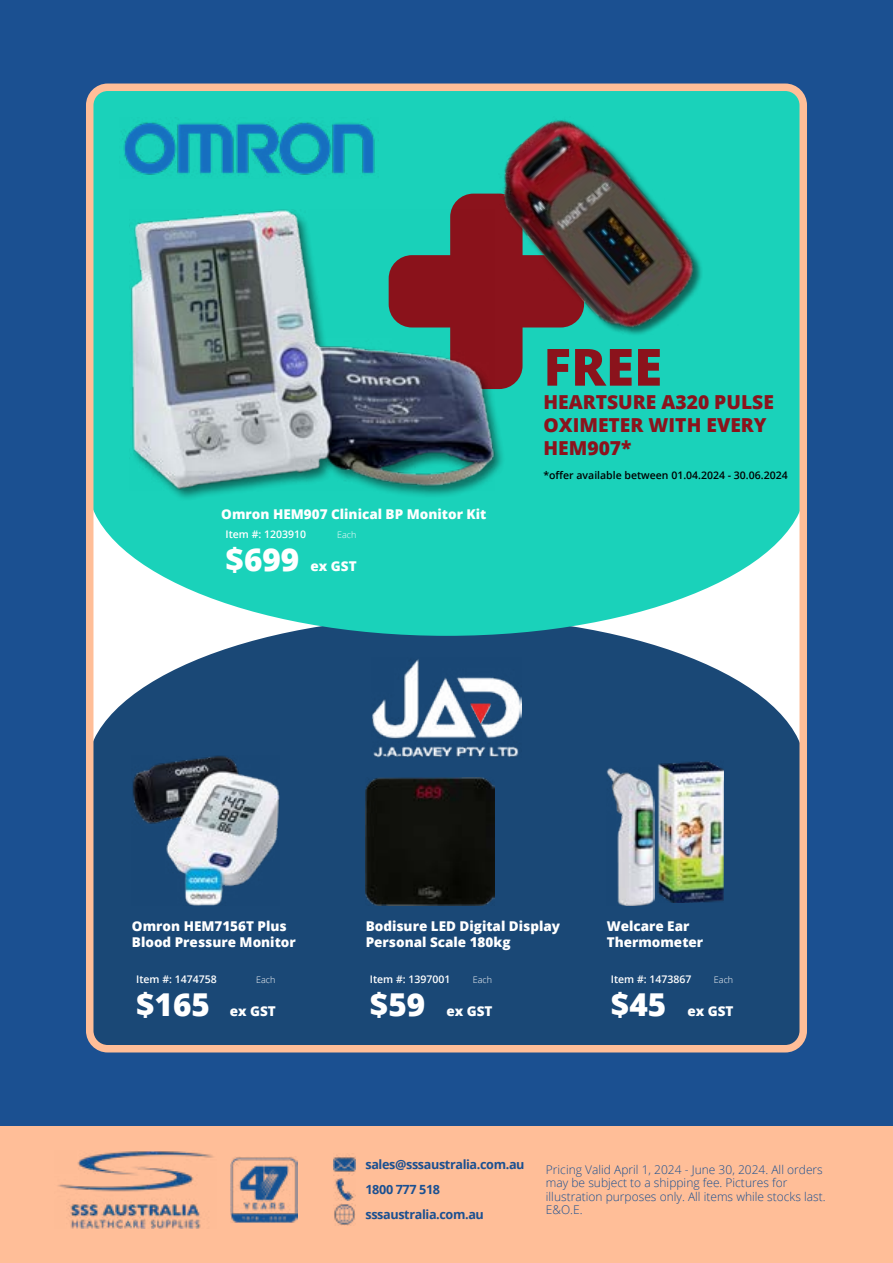
<style>
.page{position:relative;width:893px;height:1263px;background:#1b5091}
.page>*{position:absolute;margin:0;border:0;box-sizing:border-box;transform-origin:0 0}
.t1{font:800 51.3px "Open Sans";color:#8b131c}
.t2{font:800 31.5px "Open Sans";color:#fff}
.t3{font:800 19.2px/23.1px "Open Sans";color:#8b131c}
.t4{font:800 13.5px/16.2px "Open Sans";color:#fff}
.t5{font:700 12.6px/25px "Open Sans";letter-spacing:-.03em;color:#1b5091}
.t6{font:300 12px/13.5px "Open Sans";color:#1b5091}
.t7{font:600 10.5px "Open Sans";color:#fff}
.t8{font:600 10.5px "Open Sans";color:#000}
.t9{font:300 9px "Open Sans";color:#fff}
</style>
<div class="page">
<div style="left:0;top:1127px;width:893px;height:136px;background:#ffbe98"></div>
<img style="left:335px;top:1178px;width:19px;height:22px">
<img style="left:334px;top:1203px;width:21px;height:22px">
<img style="left:333px;top:1155px;width:22px;height:19px">
<img style="left:58px;top:1151px;width:156px;height:77px">
<img style="left:230px;top:1157px;width:68px;height:65px">
<div style="left:95px;top:636px;width:703px;height:407px;background:#1a4876"></div>
<svg style="left:95px;top:93px;width:703px;height:543px;background:#32d5c0"></svg>
<div style="left:86px;top:84px;width:721px;height:968px;border:8px solid #ffbe98;border-radius:18px"></div>
<img style="left:119px;top:117px;width:259px;height:62px">
<img style="left:658px;top:761px;width:66px;height:141px">
<img style="left:607px;top:768px;width:47px;height:138px">
<div style="left:450px;top:194px;width:73px;height:195px;background:#8b131c;border-radius:23px"></div>
<img style="left:478px;top:103px;width:233px;height:243px">
<div style="left:129px;top:209px;width:377px;height:294px;background:#000;opacity:.5"></div>
<img style="left:130px;top:210px;width:364px;height:280px">
<img style="left:366px;top:777px;width:128px;height:129px">
<img style="left:371px;top:657px;width:151px;height:100px">
<img style="left:470px;top:703px;width:21px;height:21px">
<img style="left:132px;top:755px;width:148px;height:151px">
<h1 class="t1" style="left:543px;top:328px;width:120px">FREE</h1>
<h3 class="t3" style="left:543px;top:389px;width:232px">HEARTSURE A320 PULSE<br>OXIMETER WITH EVERY<br>HEM907*</h3>
<p class="t4" style="left:221px;top:505px;width:267px">Omron HEM907 Clinical BP Monitor Kit</p>
<p class="t7" style="left:226px;top:527px;width:82px">Item #: 1203910</p>
<p class="t9" style="left:337px;top:529px;width:21px">Each</p>
<h2 class="t2" style="left:226px;top:535px;width:75px">$699</h2>
<p class="t4" style="left:311px;top:557px;width:48px">ex GST</p>
<p class="t8" style="left:543px;top:467px;width:246px">*offer available between 01.04.2024 - 30.06.2024</p>
<p class="t4" style="left:132px;top:917px;width:165px">Omron HEM7156T Plus<br>Blood Pressure Monitor</p>
<p class="t7" style="left:136px;top:972px;width:82px">Item #: 1474758</p>
<p class="t9" style="left:256px;top:974px;width:21px">Each</p>
<h2 class="t2" style="left:136px;top:980px;width:75px">$165</h2>
<p class="t4" style="left:230px;top:1002px;width:48px">ex GST</p>
<p class="t4" style="left:366px;top:917px;width:196px">Bodisure LED Digital Display<br>Personal Scale 180kg</p>
<p class="t7" style="left:370px;top:972px;width:82px">Item #: 1397001</p>
<p class="t9" style="left:473px;top:974px;width:21px">Each</p>
<h2 class="t2" style="left:370px;top:980px;width:57px">$59</h2>
<p class="t4" style="left:446px;top:1002px;width:48px">ex GST</p>
<p class="t4" style="left:607px;top:917px;width:98px">Welcare Ear<br>Thermometer</p>
<p class="t7" style="left:611px;top:972px;width:82px">Item #: 1473867</p>
<p class="t9" style="left:714px;top:974px;width:21px">Each</p>
<h2 class="t2" style="left:611px;top:980px;width:57px">$45</h2>
<p class="t4" style="left:687px;top:1002px;width:48px">ex GST</p>
<p class="t5" style="left:365px;top:1152px;width:161px">sales@sssaustralia.com.au</p>
<p class="t5" style="left:365px;top:1177px;width:120px">1800 777 518 sssaustralia.com.au</p>
<p class="t6" style="left:546px;top:1162px;width:281px">Pricing Valid April 1, 2024 - June 30, 2024. All orders may be subject to a shipping fee. Pictures for illustration purposes only. All items while stocks last.<br>E&amp;O.E.</p>
</div>
